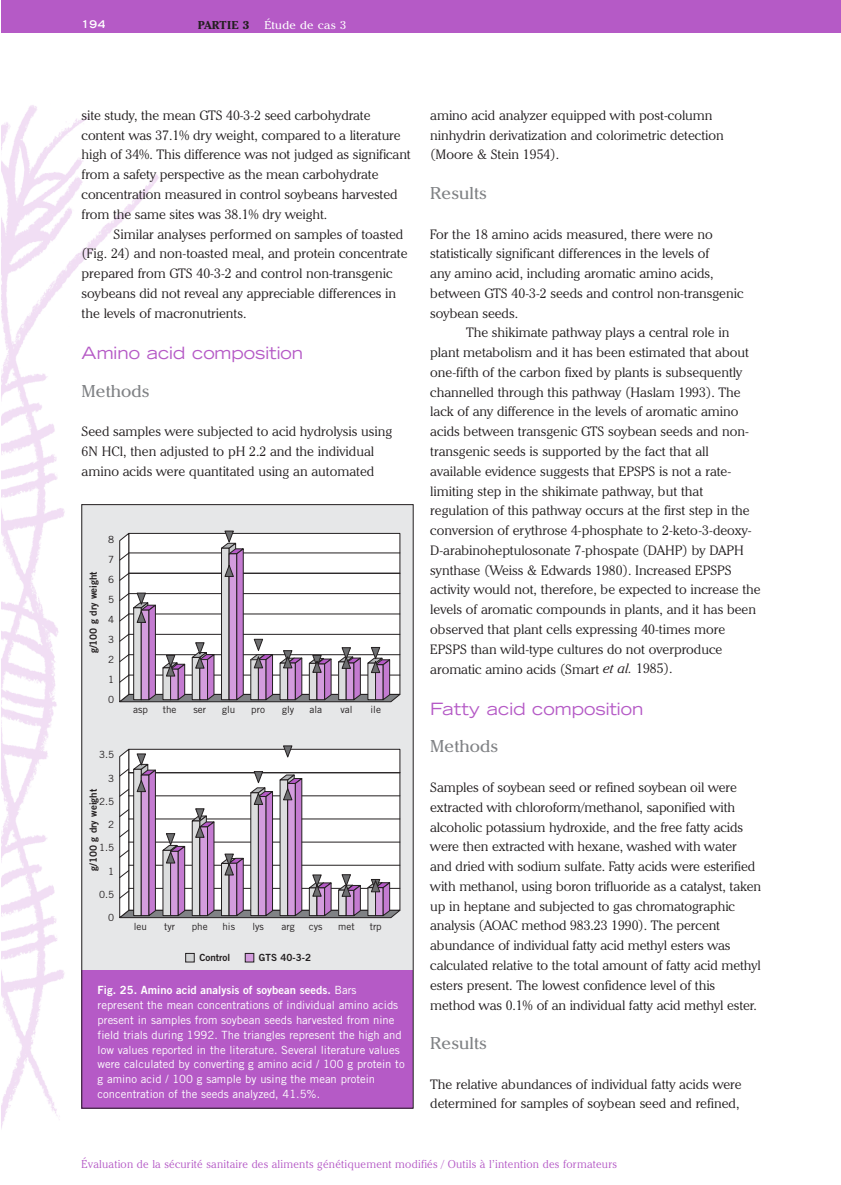
<style>
.page{position:relative;width:841px;height:1185px;background:#fff}
.page>*{position:absolute;margin:0;border:0;box-sizing:border-box;transform-origin:0 0}
.t1{font:expanded 16.95px "Trade Gothic LH";color:#b55ac6}
.t2{font:16.95px "Cheltenham IT Cby BT";color:#808285;scale:1.04 1}
.t3{font:300 13.35px/19.8px "Cheltenham IT Cby BT";color:#231f20;scale:1.04 1}
.t4{font:11.25px/14.9px "Trade Gothic";color:#fff}
.t5{font:300 11.25px "Cheltenham IT Cby BT";letter-spacing:.025em;color:#b55ac6}
.t6{font:11.25px "Trade Gothic Bold Two";color:#fff}
.t7{font:11.25px "Cheltenham IT Cby BT";letter-spacing:.025em;color:#fff;scale:1.04 1}
.t8{font:700 11.25px "Cheltenham IT Cby BT";letter-spacing:.03em;color:#231f20;scale:1.04 1}
.t9{font:700 expanded 10.65px "Trade Gothic LH";color:#fff}
.t10{font:9.9px/20.1px "Trade Gothic";color:#231f20;text-align:justify}
.t11{font:9.9px "Trade Gothic Bold Two";color:#231f20}
.s1{font-family:"Trade Gothic"}
.s2{font-style:italic}
</style>
<div class="page">
<img style="left:2px;top:105px;width:157px;height:475px">
<img style="left:2px;top:580px;width:57px;height:232px">
<img style="left:2px;top:812px;width:80px;height:313px">
<div style="left:2px;top:0;width:838px;height:32px;background:#b55ac6"></div>
<div style="left:82px;top:504px;width:331px;height:465px;background:#e6e7e8"></div>
<div style="left:82px;top:969px;width:331px;height:138px;background:#b55ac6"></div>
<div style="left:245px;top:953px;width:9px;height:8px;background:#d39cdd"></div>
<div style="left:245px;top:952px;width:9px;height:10px;border:1px solid #231f20"></div>
<div style="left:186px;top:953px;width:8px;height:8px;background:#d1d3d4"></div>
<div style="left:185px;top:952px;width:10px;height:10px;border:1px solid #231f20"></div>
<svg style="left:119px;top:530px;width:281px;height:172px;background:#d6ced8"></svg>
<svg style="left:119px;top:745px;width:281px;height:173px;background:#d1c6d3"></svg>
<p class="t9" style="left:82px;top:20px;width:25px">194</p>
<p class="t8" style="left:198px;top:20px;width:51px">PARTIE 3</p>
<p class="t7" style="left:264px;top:21px;width:80px">Étude de cas 3</p>
<p class="t3" style="left:82px;top:106px;width:318px">site study, the mean GTS 40-3-2 seed carbohydrate content was 37.1% dry weight, compared to a literature high of 34%. This difference was not judged as significant from a safety perspective as the mean carbohydrate concentration measured in control soybeans harvested from the same sites was 38.1% dry weight.</p>
<p class="t3" style="left:82px;top:225px;width:315px;text-indent:32px">Similar analyses performed on samples of toasted (Fig. 24) and non-toasted meal, and protein concentrate prepared from GTS 40-3-2 and control non-transgenic soybeans did not reveal any appreciable differences in the levels of macronutrients.</p>
<p class="t1" style="left:82px;top:347px;width:223px">Amino acid composition</p>
<p class="t2" style="left:82px;top:384px;width:67px">Methods</p>
<p class="t3" style="left:82px;top:422px;width:300px">Seed samples were subjected to acid hydrolysis using<br>6N HCl, then adjusted to pH 2.2 and the individual amino acids were quantitated using an automated</p>
<p class="t11" style="left:90px;top:653px;width:83px;rotate:-90deg">g/100 g dry weight</p>
<p class="t10" style="left:108px;top:530px;width:8px">8<br>7<br>6<br>5<br>4<br>3<br>2<br>1<br>0</p>
<p class="t10" style="left:99px;top:745px;width:17px">3.5</p>
<p class="t10" style="left:108px;top:768px;width:8px">3</p>
<p class="t10" style="left:99px;top:792px;width:17px">2.5</p>
<p class="t10" style="left:108px;top:815px;width:8px">2</p>
<p class="t10" style="left:99px;top:838px;width:17px">1.5</p>
<p class="t10" style="left:108px;top:861px;width:8px">1</p>
<p class="t10" style="left:99px;top:885px;width:17px">0.5</p>
<p class="t10" style="left:108px;top:908px;width:8px">0</p>
<p class="t11" style="left:90px;top:870px;width:83px;rotate:-90deg">g/100 g dry weight</p>
<p class="t10" style="left:133px;top:700px;width:16px">asp</p>
<p class="t10" style="left:163px;top:700px;width:15px">the</p>
<p class="t10" style="left:193px;top:700px;width:14px">ser</p>
<p class="t10" style="left:222px;top:700px;width:15px">glu</p>
<p class="t10" style="left:251px;top:700px;width:15px">pro</p>
<p class="t10" style="left:282px;top:700px;width:14px">gly</p>
<p class="t10" style="left:309px;top:700px;width:14px">ala</p>
<p class="t10" style="left:340px;top:700px;width:14px">val</p>
<p class="t10" style="left:370px;top:700px;width:12px">ile</p>
<p class="t10" style="left:134px;top:917px;width:15px">leu</p>
<p class="t10" style="left:164px;top:917px;width:12px">tyr</p>
<p class="t10" style="left:192px;top:917px;width:17px">phe</p>
<p class="t10" style="left:222px;top:917px;width:14px">his</p>
<p class="t10" style="left:252px;top:917px;width:13px">lys</p>
<p class="t10" style="left:281px;top:917px;width:15px">arg</p>
<p class="t10" style="left:309px;top:917px;width:15px">cys</p>
<p class="t10" style="left:338px;top:917px;width:18px">met</p>
<p class="t10" style="left:370px;top:917px;width:14px">trp</p>
<p class="t11" style="left:199px;top:953px;width:32px">Control</p>
<p class="t11" style="left:259px;top:953px;width:54px">GTS 40-3-2</p>
<p class="t6" style="left:98px;top:985px;width:260px">Fig. 25. Amino acid analysis of soybean seeds. <span class="s1">Bars</span></p>
<p class="t4" style="left:98px;top:998px;width:308px">represent the mean concentrations of individual amino acids present in samples from soybean seeds harvested from nine field trials during 1992. The triangles represent the high and low values reported in the literature. Several literature values were calculated by converting g amino acid / 100 g protein to g amino acid / 100 g sample by using the mean protein concentration of the seeds analyzed, 41.5%.</p>
<p class="t3" style="left:430px;top:106px;width:284px">amino acid analyzer equipped with post-column ninhydrin derivatization and colorimetric detection (Moore &amp; Stein 1954).</p>
<p class="t2" style="left:430px;top:187px;width:56px">Results</p>
<p class="t3" style="left:430px;top:225px;width:302px">For the 18 amino acids measured, there were no statistically significant differences in the levels of<br>any amino acid, including aromatic amino acids, between GTS 40-3-2 seeds and control non-transgenic soybean seeds.</p>
<p class="t3" style="left:430px;top:323px;width:319px;text-indent:36px">The shikimate pathway plays a central role in plant metabolism and it has been estimated that about one-fifth of the carbon fixed by plants is subsequently channelled through this pathway (Haslam 1993). The lack of any difference in the levels of aromatic amino acids between transgenic GTS soybean seeds and non&shy;transgenic seeds is supported by the fact that all available evidence suggests that EPSPS is not a rate&shy;limiting step in the shikimate pathway, but that regulation of this pathway occurs at the first step in the conversion of erythrose 4-phosphate to 2-keto-3-deoxy-D-arabinoheptulosonate 7-phospate (DAHP) by DAPH synthase (Weiss &amp; Edwards 1980). Increased EPSPS activity would not, therefore, be expected to increase the levels of aromatic compounds in plants, and it has been observed that plant cells expressing 40-times more EPSPS than wild-type cultures do not overproduce aromatic amino acids (Smart <span class="s2">et al.</span> 1985).</p>
<p class="t1" style="left:430px;top:702px;width:214px">Fatty acid composition</p>
<p class="t2" style="left:430px;top:740px;width:67px">Methods</p>
<p class="t3" style="left:430px;top:778px;width:320px">Samples of soybean seed or refined soybean oil were extracted with chloroform/methanol, saponified with alcoholic potassium hydroxide, and the free fatty acids were then extracted with hexane, washed with water and dried with sodium sulfate. Fatty acids were esterified with methanol, using boron trifluoride as a catalyst, taken up in heptane and subjected to gas chromatographic analysis (AOAC method 983.23 1990). The percent abundance of individual fatty acid methyl esters was calculated relative to the total amount of fatty acid methyl esters present. The lowest confidence level of this method was 0.1% of an individual fatty acid methyl ester.</p>
<p class="t2" style="left:430px;top:1036px;width:56px">Results</p>
<p class="t3" style="left:430px;top:1074px;width:301px">The relative abundances of individual fatty acids were determined for samples of soybean seed and refined,</p>
<p class="t5" style="left:82px;top:1159px;width:537px">Évaluation de la sécurité sanitaire des aliments génétiquement modifiés / Outils à l’intention des formateurs</p>
</div>
